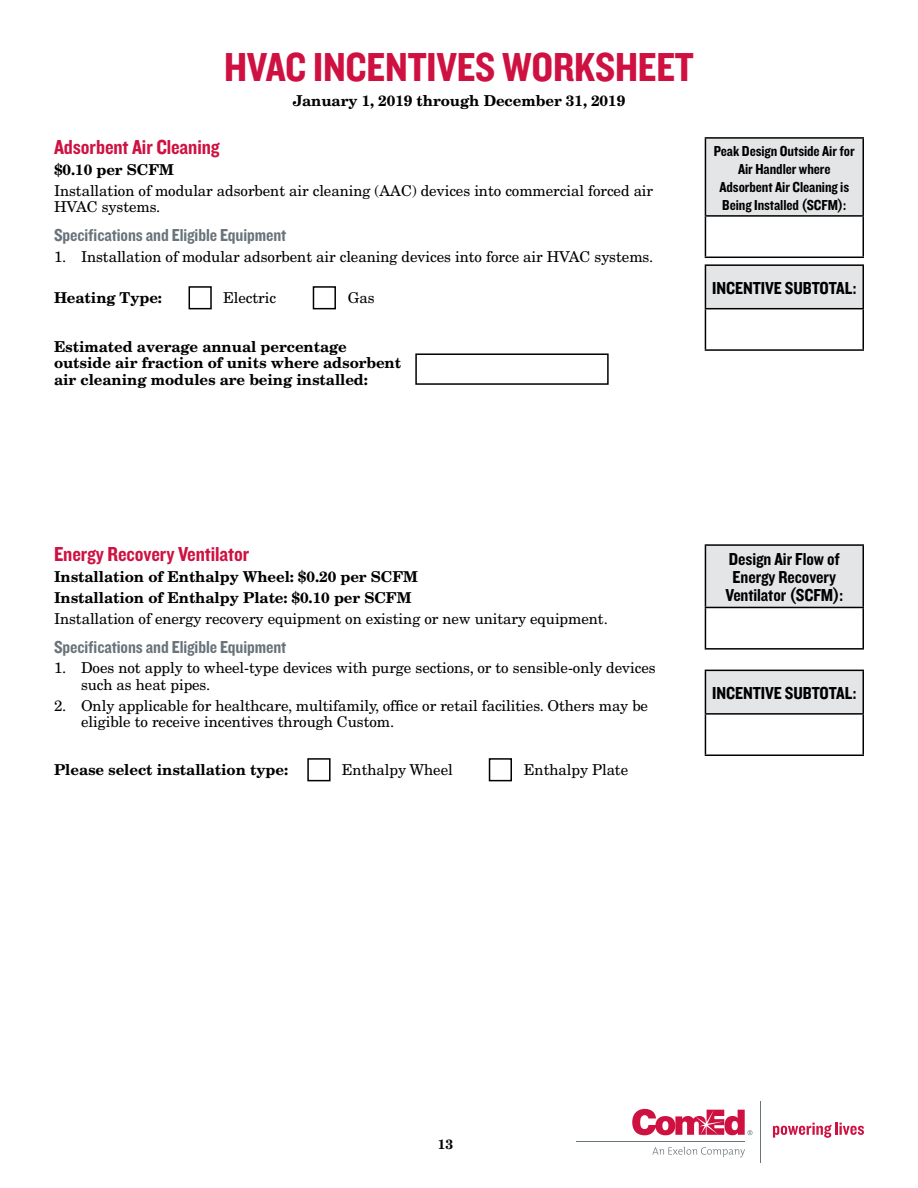
<style>
.page{position:relative;width:918px;height:1188px;background:#fff}
.page>*{position:absolute;margin:0;border:0;box-sizing:border-box;transform-origin:0 0}
.t1{font:42px "Knockout 50 Welterweight";letter-spacing:-.005em;color:#ce1141}
.Header_2{font:21px "Knockout 50 Welterweight";letter-spacing:-.005em;color:#ce1141}
.Table_Head_Center{font:18px/18px "Knockout 50 Welterweight";letter-spacing:-.005em;color:#000;text-align:center}
.Subhead__after_body{font:18px "Knockout 50 Welterweight";letter-spacing:-.005em;color:#68737a}
.Body{font:15px/16.5px "New Century Schlbk LT Std";letter-spacing:-.005em;color:#000}
.Body-2{font:700 15px/16.5px "New Century Schlbk LT Std";letter-spacing:-.005em;color:#000}
.Table_Head_Center-2{font:15px/18px "Knockout 50 Welterweight";letter-spacing:-.005em;color:#000;text-align:center}
.t2{font:700 13.5px "New Century Schlbk LT Std";color:#000}
</style>
<div class="page">
<svg style="left:652px;top:1147px;width:93px;height:10px"></svg>
<hr style="left:576px;top:1141px;width:169px;height:1px;background:#68737a">
<hr style="left:760px;top:1101px;width:1px;height:62px;background:#68737a">
<svg style="left:632px;top:1109px;width:120px;height:26px"></svg>
<svg style="left:773px;top:1122px;width:91px;height:16px"></svg>
<div style="left:189px;top:286px;width:23px;height:23px;border:2px solid #000"></div>
<div style="left:313px;top:286px;width:23px;height:23px;border:2px solid #000"></div>
<div style="left:415px;top:353px;width:194px;height:32px;border:2px solid #000"></div>
<div style="left:705px;top:138px;width:158px;height:78px;background:#e4e5e6"></div>
<hr style="left:705px;top:137px;width:159px;height:2px;background:#000">
<hr style="left:705px;top:139px;width:1px;height:76px;background:#000">
<hr style="left:862px;top:139px;width:2px;height:76px;background:#000">
<hr style="left:705px;top:215px;width:159px;height:2px;background:#000">
<hr style="left:705px;top:217px;width:1px;height:40px;background:#000">
<hr style="left:862px;top:217px;width:2px;height:40px;background:#000">
<hr style="left:705px;top:257px;width:159px;height:1px;background:#000">
<div style="left:705px;top:265px;width:158px;height:44px;background:#e4e5e6"></div>
<hr style="left:705px;top:264px;width:159px;height:2px;background:#000">
<hr style="left:705px;top:266px;width:1px;height:42px;background:#000">
<hr style="left:862px;top:266px;width:2px;height:42px;background:#000">
<hr style="left:705px;top:308px;width:159px;height:1px;background:#000">
<hr style="left:705px;top:309px;width:1px;height:40px;background:#000">
<hr style="left:862px;top:309px;width:2px;height:40px;background:#000">
<hr style="left:705px;top:349px;width:159px;height:2px;background:#000">
<div style="left:307px;top:758px;width:24px;height:23px;border:2px solid #000"></div>
<div style="left:489px;top:758px;width:23px;height:23px;border:2px solid #000"></div>
<div style="left:705px;top:545px;width:158px;height:62px;background:#e4e5e6"></div>
<hr style="left:705px;top:544px;width:159px;height:2px;background:#000">
<hr style="left:705px;top:546px;width:1px;height:61px;background:#000">
<hr style="left:862px;top:546px;width:2px;height:61px;background:#000">
<hr style="left:705px;top:607px;width:159px;height:1px;background:#000">
<hr style="left:705px;top:608px;width:1px;height:40px;background:#000">
<hr style="left:862px;top:608px;width:2px;height:40px;background:#000">
<hr style="left:705px;top:648px;width:159px;height:2px;background:#000">
<div style="left:705px;top:670px;width:158px;height:44px;background:#e4e5e6"></div>
<hr style="left:705px;top:670px;width:159px;height:1px;background:#000">
<hr style="left:705px;top:671px;width:1px;height:42px;background:#000">
<hr style="left:862px;top:671px;width:2px;height:42px;background:#000">
<hr style="left:705px;top:713px;width:159px;height:2px;background:#000">
<hr style="left:705px;top:715px;width:1px;height:39px;background:#000">
<hr style="left:862px;top:715px;width:2px;height:39px;background:#000">
<hr style="left:705px;top:754px;width:159px;height:2px;background:#000">
<h1 class="t1" style="left:224px;top:39px;width:471px">HVAC INCENTIVES WORKSHEET</h1>
<p class="Body-2" style="left:293px;top:92px;width:334px">January 1, 2019 through December 31, 2019</p>
<h2 class="Header_2" style="left:54px;top:133px;width:167px">Adsorbent Air Cleaning</h2>
<p class="Body-2" style="left:54px;top:161px;width:121px">$0.10 per SCFM</p>
<p class="Body" style="left:54px;top:182px;width:601px">Installation of modular adsorbent air cleaning (AAC) devices into commercial forced air<br>HVAC systems.</p>
<p class="Subhead__after_body" style="left:54px;top:223px;width:234px">Specifications and Eligible Equipment</p>
<p class="Body" style="left:54px;top:248px;width:601px">1. Installation of modular adsorbent air cleaning devices into force air HVAC systems.</p>
<p class="Body-2" style="left:54px;top:290px;width:110px">Heating Type:</p>
<p class="Body" style="left:223px;top:290px;width:55px">Electric</p>
<p class="Body" style="left:348px;top:290px;width:28px">Gas</p>
<p class="Body-2" style="left:54px;top:338px;width:349px">Estimated average annual percentage outside air fraction of units where adsorbent air cleaning modules are being installed:</p>
<p class="Table_Head_Center-2" style="left:714px;top:141px;width:142px">Peak Design Outside Air for<br>Air Handler where<br>Adsorbent Air Cleaning is<br>Being Installed (SCFM):</p>
<p class="Table_Head_Center" style="left:712px;top:279px;width:146px">INCENTIVE SUBTOTAL:</p>
<h2 class="Header_2" style="left:54px;top:540px;width:197px">Energy Recovery Ventilator</h2>
<p class="Body-2" style="left:54px;top:568px;width:365px">Installation of Enthalpy Wheel: $0.20 per SCFM</p>
<p class="Body-2" style="left:54px;top:589px;width:359px">Installation of Enthalpy Plate: $0.10 per SCFM</p>
<p class="Body" style="left:54px;top:610px;width:555px">Installation of energy recovery equipment on existing or new unitary equipment.</p>
<p class="Subhead__after_body" style="left:54px;top:635px;width:234px">Specifications and Eligible Equipment</p>
<p class="Body" style="left:81px;top:660px;width:576px;text-indent:-27px">1. Does not apply to wheel-type devices with purge sections, or to sensible-only devices such as heat pipes.</p>
<p class="Body" style="left:81px;top:697px;width:569px;text-indent:-27px">2. Only applicable for healthcare, multifamily, office or retail facilities. Others may be eligible to receive incentives through Custom.</p>
<p class="Body-2" style="left:54px;top:762px;width:236px">Please select installation type:</p>
<p class="Body" style="left:342px;top:762px;width:112px">Enthalpy Wheel</p>
<p class="Body" style="left:524px;top:762px;width:106px">Enthalpy Plate</p>
<p class="Table_Head_Center" style="left:725px;top:550px;width:119px">Design Air Flow of<br>Energy Recovery<br>Ventilator (SCFM):</p>
<p class="Table_Head_Center" style="left:712px;top:684px;width:146px">INCENTIVE SUBTOTAL:</p>
<p class="t2" style="left:438px;top:1136px;width:17px">13</p>
</div>
